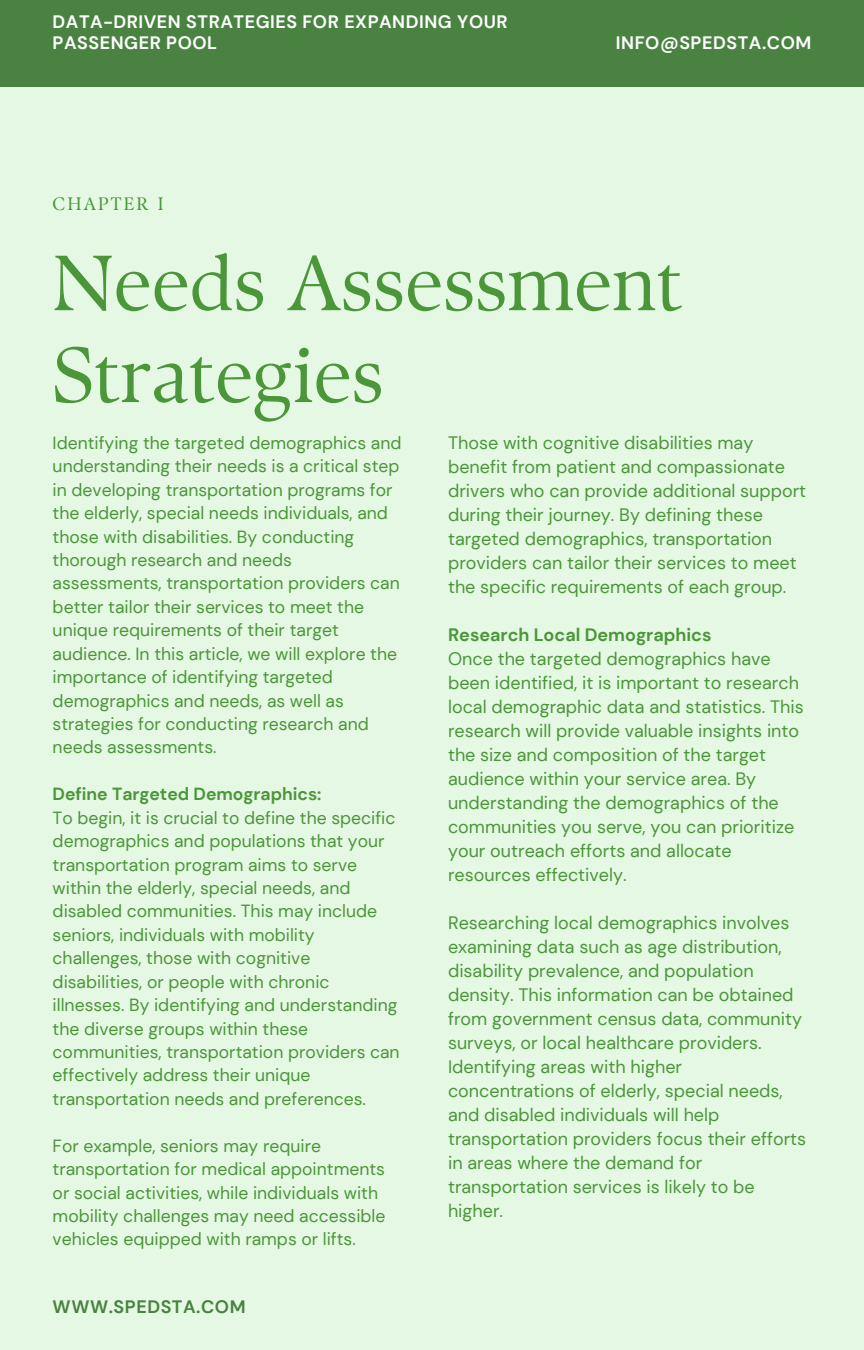
<style>
.page{position:relative;width:864px;height:1350px;background:#e5f8e3}
.page>*{position:absolute;margin:0;border:0;box-sizing:border-box;transform-origin:0 0}
.t1{font:78.08px "TY Serif D";color:#4a9639}
.t2{font:18px/24.1px "DM Sans";color:#4a9639}
.t3{font:700 18px "DM Sans";letter-spacing:.03em;color:#fdfefd}
.t4{font:700 18px "DM Sans";color:#4a9639}
.t5{font:700 18px "DM Sans";letter-spacing:.03em;color:#4a8242}
.t6{font:18px "TY Serif D";letter-spacing:.12em;color:#4a9639}
.t7{font:17.55px/23.4px "DM Sans";color:#4a9639}
.t8{font:700 17.55px "DM Sans";color:#4a9639}
</style>
<div class="page">
<div style="left:0;top:0;width:864px;height:86px;background:#4a8242"></div>
<p class="t3" style="left:53px;top:10px;width:457px">DATA-DRIVEN STRATEGIES FOR EXPANDING YOUR</p>
<p class="t3" style="left:53px;top:31px;width:166px">PASSENGER POOL</p>
<p class="t6" style="left:53px;top:193px;width:112px">CHAPTER I</p>
<p class="t3" style="left:616px;top:31px;width:197px">INFO@SPEDSTA.COM</p>
<p class="t1" style="left:53px;top:236px;width:632px">Needs Assessment</p>
<p class="t1" style="left:53px;top:328px;width:333px">Strategies</p>
<p class="t7" style="left:53px;top:431px;width:350px">Identifying the targeted demographics and understanding their needs is a critical step in developing transportation programs for the elderly, special needs individuals, and those with disabilities. By conducting thorough research and needs assessments, transportation providers can better tailor their services to meet the unique requirements of their target audience. In this article, we will explore the importance of identifying targeted demographics and needs, as well as strategies for conducting research and needs assessments.</p>
<p class="t8" style="left:53px;top:783px;width:270px">Define Targeted Demographics:</p>
<p class="t7" style="left:53px;top:806px;width:349px">To begin, it is crucial to define the specific demographics and populations that your transportation program aims to serve within the elderly, special needs, and disabled communities. This may include seniors, individuals with mobility challenges, those with cognitive disabilities, or people with chronic illnesses. By identifying and understanding the diverse groups within these communities, transportation providers can effectively address their unique transportation needs and preferences.</p>
<p class="t7" style="left:53px;top:1134px;width:334px">For example, seniors may require transportation for medical appointments or social activities, while individuals with mobility challenges may need accessible vehicles equipped with ramps or lifts.</p>
<p class="t5" style="left:53px;top:1295px;width:194px">WWW.SPEDSTA.COM</p>
<p class="t2" style="left:448px;top:431px;width:360px">Those with cognitive disabilities may benefit from patient and compassionate drivers who can provide additional support during their journey. By defining these targeted demographics, transportation providers can tailor their services to meet the specific requirements of each group.</p>
<p class="t4" style="left:448px;top:623px;width:265px">Research Local Demographics</p>
<p class="t2" style="left:448px;top:647px;width:357px">Once the targeted demographics have been identified, it is important to research local demographic data and statistics. This research will provide valuable insights into the size and composition of the target audience within your service area. By understanding the demographics of the communities you serve, you can prioritize your outreach efforts and allocate resources effectively.</p>
<p class="t2" style="left:448px;top:911px;width:360px">Researching local demographics involves examining data such as age distribution, disability prevalence, and population density. This information can be obtained from government census data, community surveys, or local healthcare providers.<br>Identifying areas with higher concentrations of elderly, special needs, and disabled individuals will help transportation providers focus their efforts in areas where the demand for transportation services is likely to be higher.</p>
</div>
